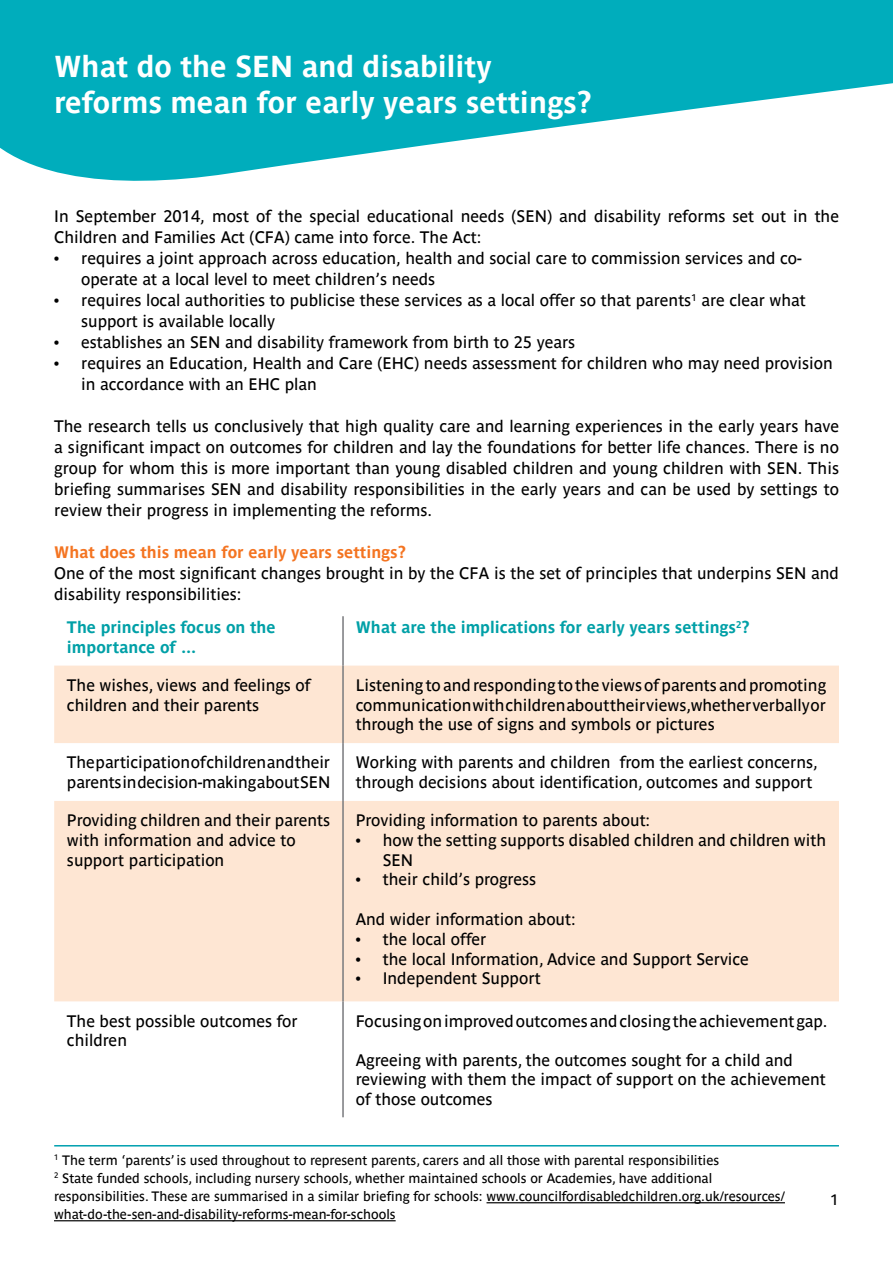
<style>
.page{position:relative;width:893px;height:1263px;background:#fff}
.page>*{position:absolute;margin:0;border:0;box-sizing:border-box;transform-origin:0 0}
.t1{font:700 30px/36px "Parisine Std";color:#fff}
.t2{font:16.5px/21px "Parisine Std";color:#000}
.t3{font:700 16.5px/19.8px "Parisine Std";color:#00a0a7}
.t4{font:700 16.5px "Parisine Std";color:#f47421}
.t5{font:15px "Parisine Std";color:#000}
.t6{font:13.5px/18px "Parisine Std";color:#000}
</style>
<div class="page">
<svg style="left:0;top:0;width:893px;height:181px;fill:#00adbc"></svg>
<hr style="left:54px;top:1145px;width:785px;height:1px;background:#00a0af">
<hr style="left:486px;top:1202px;width:299px;height:1px;background:#000">
<hr style="left:54px;top:1220px;width:342px;height:1px;background:#000">
<svg style="left:54px;top:666px;width:785px;height:335px;fill:#fee6d3"></svg>
<hr style="left:342px;top:616px;width:2px;height:50px;background:#797a7d">
<hr style="left:342px;top:666px;width:2px;height:77px;background:#797a7d">
<hr style="left:342px;top:743px;width:2px;height:58px;background:#797a7d">
<hr style="left:342px;top:801px;width:2px;height:200px;background:#797a7d">
<hr style="left:342px;top:1001px;width:2px;height:116px;background:#797a7d">
<h1 class="t1" style="left:54px;top:48px;width:539px">What do the SEN and disability reforms mean for early years settings?</h1>
<p class="t2" style="left:54px;top:206px;width:786px">In September 2014, most of the special educational needs (SEN) and disability reforms set out in the<br>Children and Families Act (CFA) came into force. The Act:</p>
<p class="t2" style="left:81px;top:248px;width:722px;text-indent:-27px">• requires a joint approach across education, health and social care to commission services and co&shy;operate at a local level to meet children’s needs</p>
<p class="t2" style="left:81px;top:290px;width:726px;text-indent:-27px">• requires local authorities to publicise these services as a local offer so that parents<sup>1</sup> are clear what support is available locally</p>
<p class="t2" style="left:54px;top:332px;width:523px">• establishes an SEN and disability framework from birth to 25 years</p>
<p class="t2" style="left:81px;top:353px;width:753px;text-indent:-27px">• requires an Education, Health and Care (EHC) needs assessment for children who may need provision in accordance with an EHC plan</p>
<p class="t2" style="left:54px;top:416px;width:786px;text-align:justify">The research tells us conclusively that high quality care and learning experiences in the early years have a significant impact on outcomes for children and lay the foundations for better life chances. There is no group for whom this is more important than young disabled children and young children with SEN. This briefing summarises SEN and disability responsibilities in the early years and can be used by settings to review their progress in implementing the reforms.</p>
<p class="t4" style="left:54px;top:543px;width:353px">What does this mean for early years settings?</p>
<p class="t2" style="left:54px;top:563px;width:786px">One of the most significant changes brought in by the CFA is the set of principles that underpins SEN and disability responsibilities:</p>
<p class="t3" style="left:67px;top:617px;width:210px">The principles focus on the importance of …</p>
<p class="t3" style="left:356px;top:617px;width:395px">What are the implications for early years settings<sup>2</sup>?</p>
<p class="t2" style="left:67px;top:675px;width:245px;line-height:19.8px">The wishes, views and feelings of children and their parents</p>
<p class="t2" style="left:356px;top:675px;width:472px;line-height:19.8px;text-align:justify">Listening to and responding to the views of parents and promoting communication with children about their views, whether verbally or through the use of signs and symbols or pictures</p>
<p class="t2" style="left:67px;top:752px;width:265px;line-height:19.8px">The participation of children and their parents in decision-making about SEN</p>
<p class="t2" style="left:356px;top:753px;width:463px;line-height:19.8px">Working with parents and children from the earliest concerns, through decisions about identification, outcomes and support</p>
<p class="t2" style="left:67px;top:810px;width:265px;line-height:19.8px">Providing children and their parents with information and advice to support participation</p>
<p class="t2" style="left:356px;top:810px;width:296px">Providing information to parents about:</p>
<p class="t2" style="left:383px;top:830px;width:445px;line-height:19.8px;text-indent:-27px">• how the setting supports disabled children and children with<br>SEN</p>
<p class="t2" style="left:356px;top:869px;width:182px">• their child’s progress</p>
<p class="t2" style="left:356px;top:909px;width:221px">And wider information about:</p>
<p class="t2" style="left:356px;top:928px;width:132px">• the local offer</p>
<p class="t2" style="left:356px;top:948px;width:394px">• the local Information, Advice and Support Service</p>
<p class="t2" style="left:356px;top:968px;width:187px">• Independent Support</p>
<p class="t2" style="left:67px;top:1011px;width:232px;line-height:19.5px">The best possible outcomes for children</p>
<p class="t2" style="left:356px;top:1010px;width:473px">Focusing on improved outcomes and closing the achievement gap.</p>
<p class="t2" style="left:356px;top:1050px;width:471px;line-height:19.5px">Agreeing with parents, the outcomes sought for a child and reviewing with them the impact of support on the achievement of those outcomes</p>
<p class="t6" style="left:54px;top:1151px;width:732px"><sup>1</sup> The term ‘parents’ is used throughout to represent parents, carers and all those with parental responsibilities<br><sup>2</sup> State funded schools, including nursery schools, whether maintained schools or Academies, have additional responsibilities. These are summarised in a similar briefing for schools: www.councilfordisabledchildren.org.uk/resources/ what-do-the-sen-and-disability-reforms-mean-for-schools</p>
<p class="t5" style="left:831px;top:1191px;width:10px">1</p>
</div>
